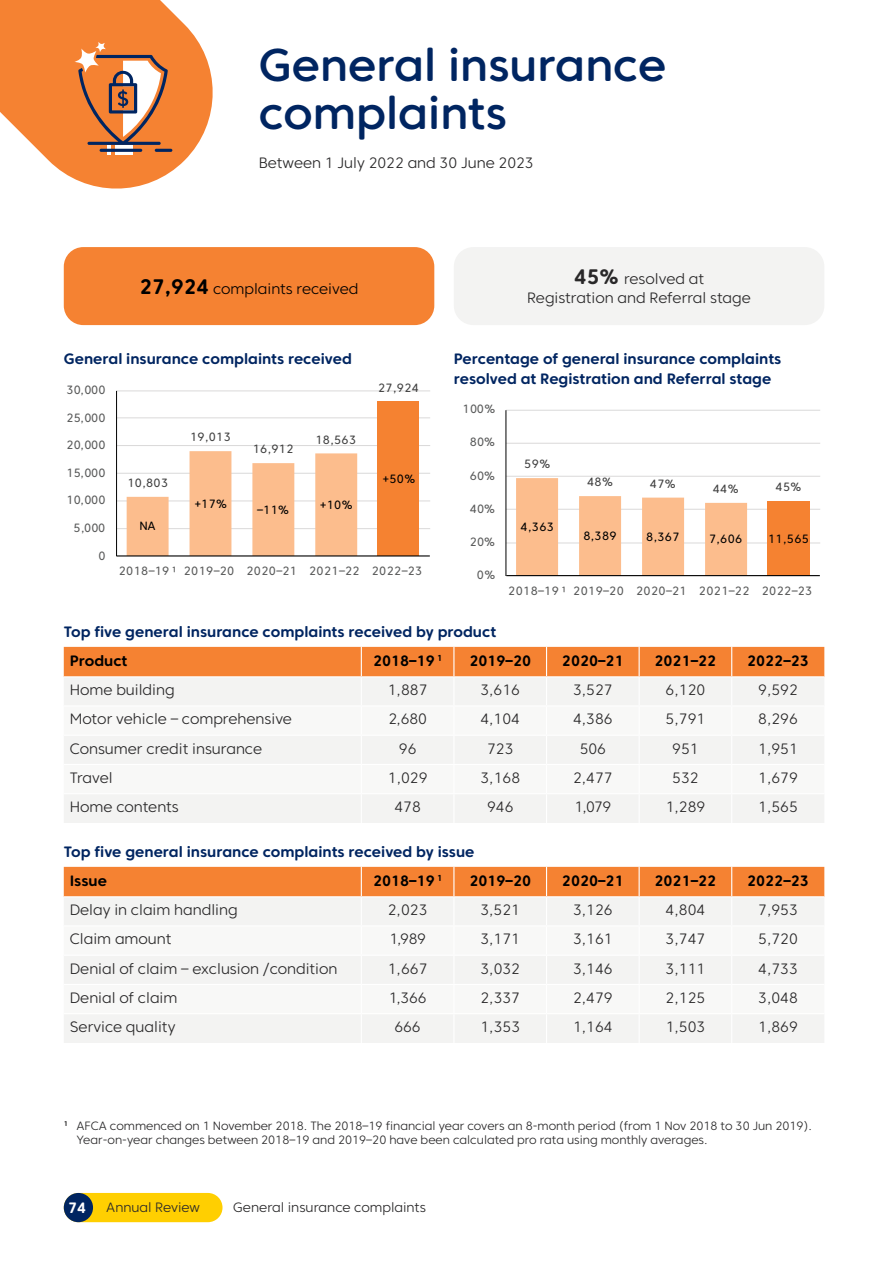
<style>
.page{position:relative;width:893px;height:1263px;background:#fff}
.page>*{position:absolute;margin:0;border:0;box-sizing:border-box;transform-origin:0 0}
.t1{font:500 45.75px/48.8px "Core Sans CR 55";color:#002561}
.t2{font:300 15px/19.5px "Core Sans CR 35";color:#292829;text-align:center}
.t3{font:700 15px/19.5px "Core Sans CR 65";color:#002561}
.t4{font:700 15px "Core Sans CR 65";color:#000}
.t5{font:300 15px "Core Sans CR 35";color:#000}
.t6{font:700 15px "Core Sans CR 65";color:#fff}
.t7{font:300 13.5px "Core Sans CR 35";color:#292829}
.t8{font:300 12px/14.7px "Core Sans CR 35";color:#292829}
.t9{font:12px "Core Sans CR 45";letter-spacing:.03em;color:#595a5a}
.t10{font:12px "Core Sans CR 45";letter-spacing:.03em;color:#414141}
.t11{font:12px "Core Sans CR 45";letter-spacing:.03em;color:#000}
.s1{font-family:"Core Sans CR 65";font-weight:700;font-size:21px}
</style>
<div class="page">
<svg style="left:0;top:0;width:213px;height:189px"></svg>
<div style="left:64px;top:247px;width:370px;height:78px;background:#f58232;border-radius:20px"></div>
<div style="left:454px;top:247px;width:370px;height:78px;background:#f3f3f2;border-radius:20px"></div>
<svg style="left:64px;top:647px;width:760px;height:176px"></svg>
<svg style="left:64px;top:867px;width:760px;height:176px"></svg>
<hr style="left:117px;top:391px;width:313px;height:1px;background:#dad9d9">
<hr style="left:117px;top:418px;width:313px;height:1px;background:#dad9d9">
<hr style="left:117px;top:445px;width:313px;height:1px;background:#dad9d9">
<hr style="left:117px;top:473px;width:313px;height:1px;background:#dad9d9">
<hr style="left:117px;top:501px;width:313px;height:1px;background:#dad9d9">
<hr style="left:117px;top:528px;width:313px;height:1px;background:#dad9d9">
<div style="left:377px;top:402px;width:42px;height:154px;background:#f58231"></div>
<svg style="left:127px;top:451px;width:230px;height:104px"></svg>
<hr style="left:116px;top:391px;width:1px;height:165px;background:#000">
<hr style="left:117px;top:555px;width:313px;height:1px;background:#000">
<hr style="left:506px;top:410px;width:314px;height:1px;background:#dad9d9">
<hr style="left:506px;top:443px;width:314px;height:1px;background:#dad9d9">
<hr style="left:506px;top:476px;width:314px;height:1px;background:#dad9d9">
<hr style="left:506px;top:509px;width:314px;height:1px;background:#dad9d9">
<hr style="left:506px;top:543px;width:314px;height:1px;background:#dad9d9">
<div style="left:767px;top:501px;width:42px;height:75px;background:#f58231"></div>
<svg style="left:516px;top:478px;width:231px;height:97px"></svg>
<hr style="left:506px;top:410px;width:1px;height:166px;background:#000">
<hr style="left:506px;top:575px;width:314px;height:1px;background:#000">
<div style="left:64px;top:1193px;width:158px;height:29px;background:#ffcf01;border-radius:15px"></div>
<div style="left:64px;top:1193px;width:29px;height:29px;background:#002561;border-radius:50%"></div>
<h1 class="t1" style="left:259px;top:40px;width:409px">General insurance complaints</h1>
<p class="t2" style="left:259px;top:153px;width:276px">Between 1 July 2022 and 30 June 2023</p>
<p class="t5" style="left:140px;top:279px;width:220px"><span class="s1">27,924</span> complaints received</p>
<p class="t2" style="left:527px;top:269px;width:225px"><span class="s1">45%</span> resolved at<br>Registration and Referral stage</p>
<p class="t3" style="left:64px;top:349px;width:290px">General insurance complaints received</p>
<p class="t9" style="left:66px;top:382px;width:41px">30,000</p>
<p class="t9" style="left:66px;top:410px;width:41px">25,000</p>
<p class="t9" style="left:66px;top:437px;width:41px">20,000</p>
<p class="t10" style="left:190px;top:430px;width:42px">19,013</p>
<p class="t10" style="left:253px;top:441px;width:42px">16,912</p>
<p class="t10" style="left:315px;top:432px;width:42px">18,563</p>
<p class="t10" style="left:378px;top:380px;width:42px">27,924</p>
<p class="t9" style="left:66px;top:465px;width:41px">15,000</p>
<p class="t9" style="left:66px;top:493px;width:41px">10,000</p>
<p class="t9" style="left:74px;top:520px;width:33px">5,000</p>
<p class="t9" style="left:98px;top:548px;width:9px">0</p>
<p class="t10" style="left:127px;top:475px;width:42px">10,803</p>
<p class="t11" style="left:383px;top:471px;width:34px">+50%</p>
<p class="t11" style="left:139px;top:519px;width:18px">NA</p>
<p class="t11" style="left:195px;top:496px;width:34px">+17%</p>
<p class="t11" style="left:257px;top:502px;width:33px">–11%</p>
<p class="t11" style="left:320px;top:497px;width:34px">+10%</p>
<p class="t9" style="left:119px;top:563px;width:305px">2018–19 ¹ 2019–20 2020–21 2021–22 2022–23</p>
<p class="t3" style="left:454px;top:349px;width:329px">Percentage of general insurance complaints resolved at Registration and Referral stage</p>
<p class="t9" style="left:463px;top:402px;width:34px">100%</p>
<p class="t9" style="left:470px;top:435px;width:27px">80%</p>
<p class="t9" style="left:470px;top:468px;width:27px">60%</p>
<p class="t9" style="left:470px;top:501px;width:27px">40%</p>
<p class="t9" style="left:470px;top:534px;width:27px">20%</p>
<p class="t9" style="left:477px;top:568px;width:20px">0%</p>
<p class="t10" style="left:524px;top:456px;width:27px">59%</p>
<p class="t11" style="left:521px;top:519px;width:35px">4,363</p>
<p class="t10" style="left:587px;top:475px;width:27px">48%</p>
<p class="t10" style="left:650px;top:476px;width:27px">47%</p>
<p class="t10" style="left:713px;top:481px;width:27px">44%</p>
<p class="t10" style="left:776px;top:479px;width:27px">45%</p>
<p class="t11" style="left:583px;top:528px;width:35px">8,389</p>
<p class="t11" style="left:646px;top:529px;width:35px">8,367</p>
<p class="t11" style="left:709px;top:532px;width:35px">7,606</p>
<p class="t11" style="left:768px;top:531px;width:42px">11,565</p>
<p class="t9" style="left:508px;top:583px;width:306px">2018–19 ¹ 2019–20 2020–21 2021–22 2022–23</p>
<p class="t3" style="left:64px;top:622px;width:434px">Top five general insurance complaints received by product</p>
<p class="t4" style="left:70px;top:651px;width:59px">Product</p>
<p class="t4" style="left:373px;top:651px;width:71px">2018–19 <sup>1</sup></p>
<p class="t4" style="left:469px;top:651px;width:63px">2019–20</p>
<p class="t4" style="left:562px;top:651px;width:63px">2020–21</p>
<p class="t4" style="left:655px;top:651px;width:63px">2021–22</p>
<p class="t4" style="left:747px;top:651px;width:63px">2022–23</p>
<p class="t2" style="left:70px;top:680px;width:106px">Home building</p>
<p class="t2" style="left:388px;top:680px;width:41px">1,887</p>
<p class="t2" style="left:480px;top:680px;width:41px">3,616</p>
<p class="t2" style="left:573px;top:680px;width:41px">3,527</p>
<p class="t2" style="left:666px;top:680px;width:41px">6,120</p>
<p class="t2" style="left:758px;top:680px;width:41px">9,592</p>
<p class="t2" style="left:70px;top:709px;width:224px">Motor vehicle – comprehensive</p>
<p class="t2" style="left:388px;top:709px;width:40px">2,680</p>
<p class="t2" style="left:480px;top:709px;width:41px">4,104</p>
<p class="t2" style="left:573px;top:709px;width:41px">4,386</p>
<p class="t2" style="left:666px;top:709px;width:41px">5,791</p>
<p class="t2" style="left:758px;top:709px;width:41px">8,296</p>
<p class="t2" style="left:70px;top:739px;width:194px">Consumer credit insurance</p>
<p class="t2" style="left:399px;top:739px;width:19px">96</p>
<p class="t2" style="left:487px;top:739px;width:28px">723</p>
<p class="t2" style="left:580px;top:739px;width:28px">506</p>
<p class="t2" style="left:672px;top:739px;width:28px">951</p>
<p class="t2" style="left:758px;top:739px;width:41px">1,951</p>
<p class="t2" style="left:70px;top:768px;width:44px">Travel</p>
<p class="t2" style="left:388px;top:768px;width:41px">1,029</p>
<p class="t2" style="left:480px;top:768px;width:41px">3,168</p>
<p class="t2" style="left:573px;top:768px;width:41px">2,477</p>
<p class="t2" style="left:672px;top:768px;width:28px">532</p>
<p class="t2" style="left:758px;top:768px;width:41px">1,679</p>
<p class="t2" style="left:70px;top:797px;width:110px">Home contents</p>
<p class="t2" style="left:394px;top:797px;width:28px">478</p>
<p class="t2" style="left:487px;top:797px;width:28px">946</p>
<p class="t2" style="left:575px;top:797px;width:38px">1,079</p>
<p class="t2" style="left:666px;top:797px;width:41px">1,289</p>
<p class="t2" style="left:758px;top:797px;width:41px">1,565</p>
<p class="t3" style="left:64px;top:842px;width:412px">Top five general insurance complaints received by issue</p>
<p class="t4" style="left:70px;top:871px;width:39px">Issue</p>
<p class="t4" style="left:373px;top:871px;width:71px">2018–19 <sup>1</sup></p>
<p class="t4" style="left:469px;top:871px;width:63px">2019–20</p>
<p class="t4" style="left:562px;top:871px;width:63px">2020–21</p>
<p class="t4" style="left:655px;top:871px;width:63px">2021–22</p>
<p class="t4" style="left:747px;top:871px;width:63px">2022–23</p>
<p class="t2" style="left:70px;top:900px;width:169px">Delay in claim handling</p>
<p class="t2" style="left:388px;top:900px;width:41px">2,023</p>
<p class="t2" style="left:480px;top:900px;width:41px">3,521</p>
<p class="t2" style="left:573px;top:900px;width:41px">3,126</p>
<p class="t2" style="left:666px;top:900px;width:41px">4,804</p>
<p class="t2" style="left:758px;top:900px;width:41px">7,953</p>
<p class="t2" style="left:70px;top:929px;width:103px">Claim amount</p>
<p class="t2" style="left:389px;top:929px;width:38px">1,989</p>
<p class="t2" style="left:480px;top:929px;width:41px">3,171</p>
<p class="t2" style="left:573px;top:929px;width:41px">3,161</p>
<p class="t2" style="left:666px;top:929px;width:41px">3,747</p>
<p class="t2" style="left:758px;top:929px;width:41px">5,720</p>
<p class="t2" style="left:70px;top:958px;width:269px">Denial of claim – exclusion /condition</p>
<p class="t2" style="left:388px;top:958px;width:41px">1,667</p>
<p class="t2" style="left:480px;top:958px;width:41px">3,032</p>
<p class="t2" style="left:573px;top:958px;width:41px">3,146</p>
<p class="t2" style="left:666px;top:958px;width:41px">3,111</p>
<p class="t2" style="left:758px;top:958px;width:41px">4,733</p>
<p class="t2" style="left:70px;top:988px;width:109px">Denial of claim</p>
<p class="t2" style="left:389px;top:988px;width:39px">1,366</p>
<p class="t2" style="left:480px;top:988px;width:41px">2,337</p>
<p class="t2" style="left:573px;top:988px;width:41px">2,479</p>
<p class="t2" style="left:666px;top:988px;width:41px">2,125</p>
<p class="t2" style="left:758px;top:988px;width:41px">3,048</p>
<p class="t2" style="left:70px;top:1017px;width:107px">Service quality</p>
<p class="t2" style="left:395px;top:1017px;width:28px">666</p>
<p class="t2" style="left:480px;top:1017px;width:41px">1,353</p>
<p class="t2" style="left:573px;top:1017px;width:41px">1,164</p>
<p class="t2" style="left:666px;top:1017px;width:41px">1,503</p>
<p class="t2" style="left:758px;top:1017px;width:41px">1,869</p>
<p class="t8" style="left:77px;top:1118px;width:737px;text-indent:-13px"><sup>1</sup> AFCA commenced on 1 November 2018. The 2018–19 financial year covers an 8-month period (from 1 Nov 2018 to 30 Jun 2019).<br>Year-on-year changes between 2018–19 and 2019–20 have been calculated pro rata using monthly averages.</p>
<p class="t6" style="left:68px;top:1198px;width:20px">74</p>
<p class="t7" style="left:106px;top:1199px;width:95px">Annual Review</p>
<p class="t7" style="left:233px;top:1199px;width:194px">General insurance complaints</p>
</div>
